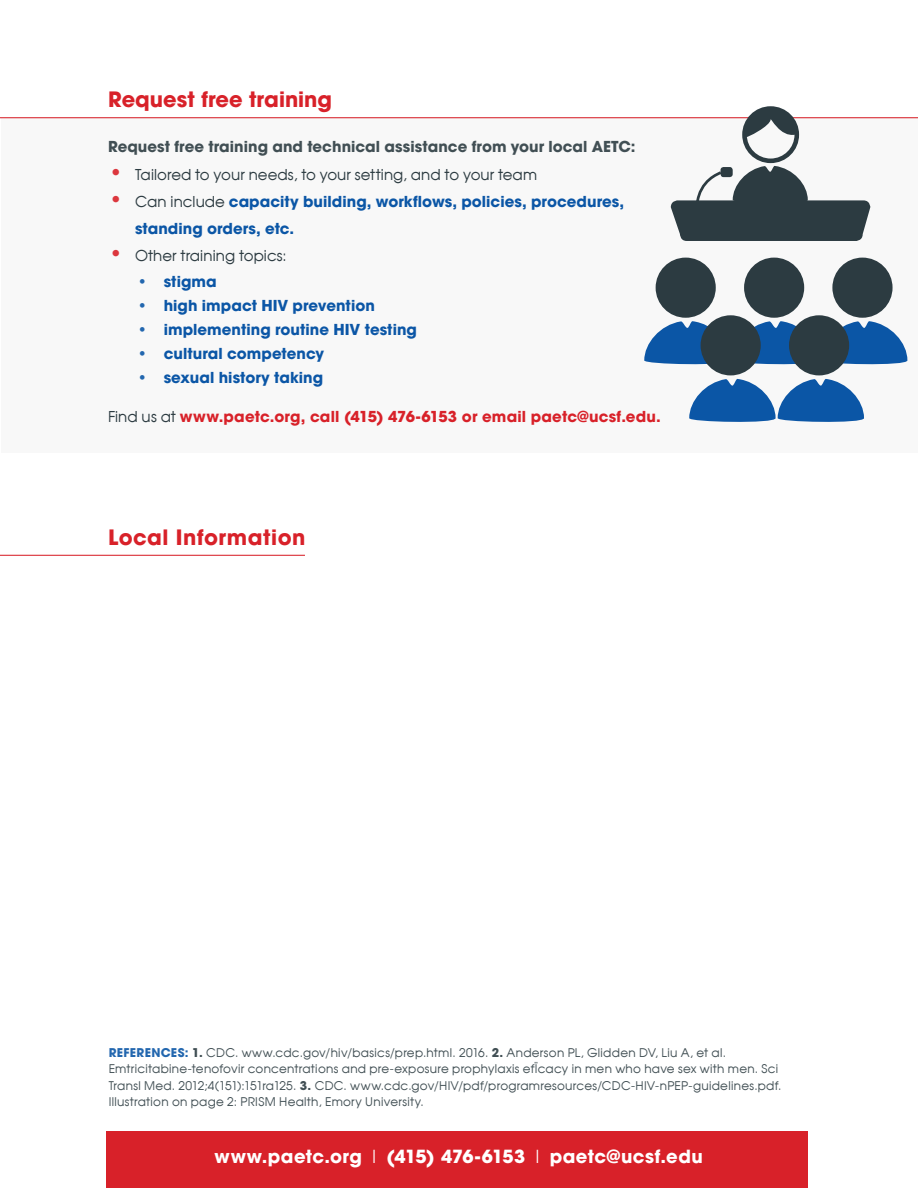
<style>
.page{position:relative;width:918px;height:1188px;background:#fff}
.page>*{position:absolute;margin:0;border:0;box-sizing:border-box;transform-origin:0 0}
.t1{font:700 21px "Avant Garde LT";letter-spacing:.01em;color:#d82129}
.t2{font:700 18px "Avant Garde LT";letter-spacing:.025em;color:#fff}
.t3{font:700 15px/27px "Avant Garde LT";letter-spacing:.005em;color:#0b56a6}
.t4{font:15px "Avant Garde";letter-spacing:.005em;color:#2c3b41}
.t5{font:700 15px "Avant Garde LT";letter-spacing:.01em;color:#d82129}
.t6{font:700 15px "Avant Garde LT";letter-spacing:.005em;color:#414f54}
.t7{font:12px/16.5px "Avant Garde";letter-spacing:.025em;color:#414f54}
.s1{font-family:"Avant Garde LT";font-weight:700;font-size:21px;color:#dc373e}
.s2{font-size:21px;color:#dc373e}
.s3{font-family:"Avant Garde";font-weight:400;color:#2c3b41}
.s4{color:#2367af}
.s5{font-family:"Avant Garde LT";font-weight:700;color:#2367af}
.s6{font-family:"Avant Garde LT";font-weight:700}
.s7{font-family:"Avant Garde";font-weight:400}
</style>
<div class="page">
<div style="left:1px;top:118px;width:917px;height:335px;background:#f8f8f8"></div>
<hr style="left:0;top:117px;width:918px;height:1px;background:#d82129">
<hr style="left:0;top:555px;width:305px;height:1px;background:#d82129">
<div style="left:106px;top:1131px;width:702px;height:57px;background:#d82129"></div>
<div style="left:742px;top:106px;width:57px;height:57px;border:5px solid #2c3b41;border-radius:50%"></div>
<svg style="left:744px;top:109px;width:53px;height:29px"></svg>
<svg style="left:671px;top:166px;width:199px;height:75px"></svg>
<div style="left:721px;top:167px;width:12px;height:10px;background:#2c3b41;border-radius:3px"></div>
<div style="left:656px;top:258px;width:60px;height:60px;background:#2c3b41;border-radius:50%"></div>
<div style="left:744px;top:258px;width:60px;height:60px;background:#2c3b41;border-radius:50%"></div>
<div style="left:832px;top:258px;width:61px;height:60px;background:#2c3b41;border-radius:50%"></div>
<svg style="left:644px;top:321px;width:263px;height:45px"></svg>
<div style="left:701px;top:315px;width:60px;height:60px;background:#2c3b41;border-radius:50%"></div>
<div style="left:789px;top:315px;width:60px;height:60px;background:#2c3b41;border-radius:50%"></div>
<svg style="left:689px;top:379px;width:175px;height:43px"></svg>
<h1 class="t1" style="left:108px;top:86px;width:226px">Request free training</h1>
<p class="t6" style="left:108px;top:136px;width:529px">Request free training and technical assistance from your local AETC:</p>
<p class="t4" style="left:108px;top:165px;width:431px"><span class="s1">•</span> Tailored to your needs, to your setting, and to your team</p>
<p class="t3" style="left:135px;top:188px;width:491px;text-indent:-27px"><span class="s2">•</span> <span class="s3">Can include</span> capacity building, workflows, policies, procedures, standing orders, etc.</p>
<p class="t4" style="left:108px;top:246px;width:180px"><span class="s1">•</span> Other training topics:</p>
<p class="t3" style="left:137px;top:268px;width:81px"><span class="s4">•</span> stigma</p>
<p class="t3" style="left:137px;top:292px;width:240px"><span class="s4">•</span> high impact HIV prevention</p>
<p class="t3" style="left:137px;top:316px;width:282px"><span class="s4">•</span> implementing routine HIV testing</p>
<p class="t3" style="left:137px;top:340px;width:189px"><span class="s4">•</span> cultural competency</p>
<p class="t3" style="left:137px;top:364px;width:188px"><span class="s4">•</span> sexual history taking</p>
<p class="t5" style="left:108px;top:406px;width:554px"><span class="s3">Find us at</span> www.paetc.org, call (415) 476-6153 or email paetc@ucsf.edu.</p>
<h1 class="t1" style="left:108px;top:523px;width:199px">Local Information</h1>
<p class="t7" style="left:109px;top:1044px;width:674px"><span class="s5">REFERENCES:</span> <span class="s6">1.</span> CDC. www.cdc.gov/hiv/basics/prep.html. 2016. <span class="s6">2.</span> Anderson PL, Glidden DV, Liu A, et al.<br>Emtricitabine-tenofovir concentrations and pre-exposure prophylaxis efficacy in men who have sex with men. Sci Transl Med. 2012;4(151):151ra125. <span class="s6">3.</span> CDC. www.cdc.gov/HIV/pdf/programresources/CDC-HIV-nPEP-guidelines.pdf.<br>Illustration on page 2: PRISM Health, Emory University.</p>
<h2 class="t2" style="left:215px;top:1145px;width:490px">www.paetc.org <span class="s7">|</span> (415) 476-6153 <span class="s7">|</span> paetc@ucsf.edu</h2>
</div>
